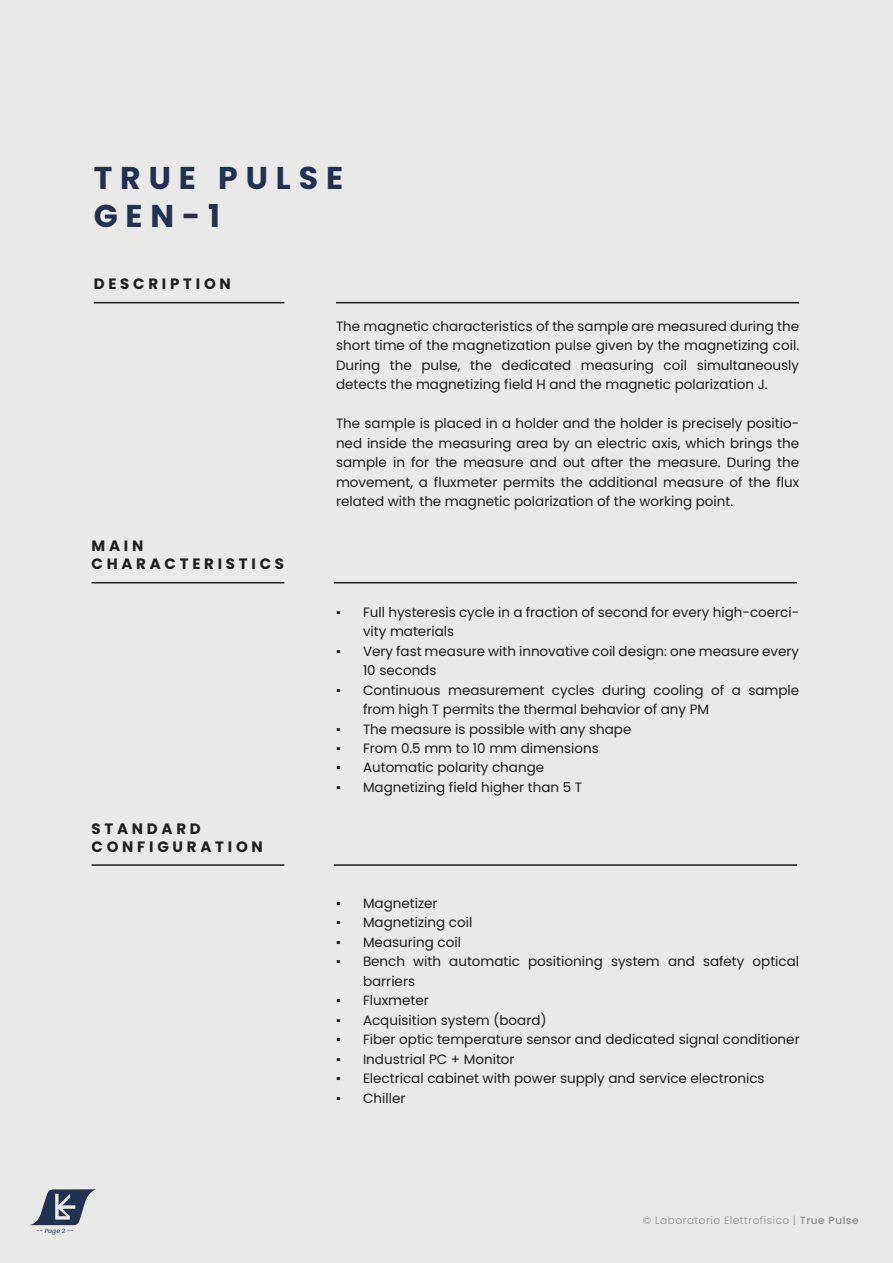
<style>
.page{position:relative;width:893px;height:1263px;background:#e9e9e8}
.page>*{position:absolute;margin:0;border:0;box-sizing:border-box;transform-origin:0 0}
.t1{font:700 31.5px/37.8px "Poppins";letter-spacing:.25em;color:#20324f}
.t2{font:700 15px/18px "Poppins";letter-spacing:.25em;color:#1e1f1c}
.t3{font:13.5px/19.5px "Poppins";color:#1e1f1c}
.t4{font:300 10.5px "Poppins";letter-spacing:.05em;color:#8b8b8c}
.t5{font:italic 6px "Poppins";color:#20324f}
.s1{font-family:"Times New Roman"}
.s2{font-weight:500}
</style>
<div class="page">
<svg style="left:30px;top:1189px;width:66px;height:36px"></svg>
<hr style="left:336px;top:302px;width:463px;height:1px;background:#1e1f1c">
<hr style="left:94px;top:302px;width:190px;height:1px;background:#1e1f1c">
<hr style="left:92px;top:582px;width:192px;height:1px;background:#1e1f1c">
<hr style="left:334px;top:582px;width:463px;height:1px;background:#1e1f1c">
<hr style="left:92px;top:864px;width:192px;height:2px;background:#1e1f1c">
<hr style="left:334px;top:864px;width:463px;height:2px;background:#1e1f1c">
<h1 class="t1" style="left:94px;top:159px;width:251px">TRUE PULSE<br>GEN-1</h1>
<p class="t2" style="left:94px;top:275px;width:139px">DESCRIPTION</p>
<p class="t2" style="left:92px;top:537px;width:194px">MAIN<br>CHARACTERISTICS</p>
<p class="t2" style="left:92px;top:819px;width:173px">STANDARD<br>CONFIGURATION</p>
<p class="t3" style="left:336px;top:316px;width:465px;text-align:justify">The magnetic characteristics of the sample are measured during the short time of the magnetization pulse given by the magnetizing coil.<br>During the pulse, the dedicated measuring coil simultaneously detects the magnetizing field H and the magnetic polarization J.</p>
<p class="t3" style="left:336px;top:414px;width:465px;text-align:justify">The sample is placed in a holder and the holder is precisely positio&shy;ned inside the measuring area by an electric axis, which brings the sample in for the measure and out after the measure. During the movement, a fluxmeter permits the additional measure of the flux related with the magnetic polarization of the working point.</p>
<p class="t3" style="left:363px;top:602px;width:438px;text-indent:-27px"><span class="s1">▪</span> Full hysteresis cycle in a fraction of second for every high-coerci&shy;vity materials</p>
<p class="t3" style="left:363px;top:641px;width:438px;text-indent:-27px"><span class="s1">▪</span> Very fast measure with innovative coil design: one measure every<br>10 seconds</p>
<p class="t3" style="left:363px;top:680px;width:438px;text-indent:-27px"><span class="s1">▪</span> Continuous measurement cycles during cooling of a sample from high T permits the thermal behavior of any PM</p>
<p class="t3" style="left:336px;top:719px;width:297px"><span class="s1">▪</span> The measure is possible with any shape</p>
<p class="t3" style="left:336px;top:738px;width:264px"><span class="s1">▪</span> From 0.5 mm to 10 mm dimensions</p>
<p class="t3" style="left:336px;top:758px;width:210px"><span class="s1">▪</span> Automatic polarity change</p>
<p class="t3" style="left:336px;top:777px;width:248px"><span class="s1">▪</span> Magnetizing field higher than 5 T</p>
<p class="t3" style="left:336px;top:893px;width:103px"><span class="s1">▪</span> Magnetizer</p>
<p class="t3" style="left:336px;top:913px;width:138px"><span class="s1">▪</span> Magnetizing coil</p>
<p class="t3" style="left:336px;top:932px;width:127px"><span class="s1">▪</span> Measuring coil</p>
<p class="t3" style="left:363px;top:952px;width:438px;text-indent:-27px"><span class="s1">▪</span> Bench with automatic positioning system and safety optical barriers</p>
<p class="t3" style="left:336px;top:991px;width:94px"><span class="s1">▪</span> Fluxmeter</p>
<p class="t3" style="left:336px;top:1010px;width:212px"><span class="s1">▪</span> Acquisition system (board)</p>
<p class="t3" style="left:336px;top:1030px;width:465px"><span class="s1">▪</span> Fiber optic temperature sensor and dedicated signal conditioner</p>
<p class="t3" style="left:336px;top:1049px;width:180px"><span class="s1">▪</span> Industrial PC + Monitor</p>
<p class="t3" style="left:336px;top:1069px;width:430px"><span class="s1">▪</span> Electrical cabinet with power supply and service electronics</p>
<p class="t3" style="left:336px;top:1088px;width:71px"><span class="s1">▪</span> Chiller</p>
<p class="t5" style="left:36px;top:1227px;width:39px">-- Page 2 --</p>
<p class="t4" style="left:643px;top:1214px;width:217px">© Laboratorio Elettrofisico | <span class="s2">True Pulse</span></p>
</div>
